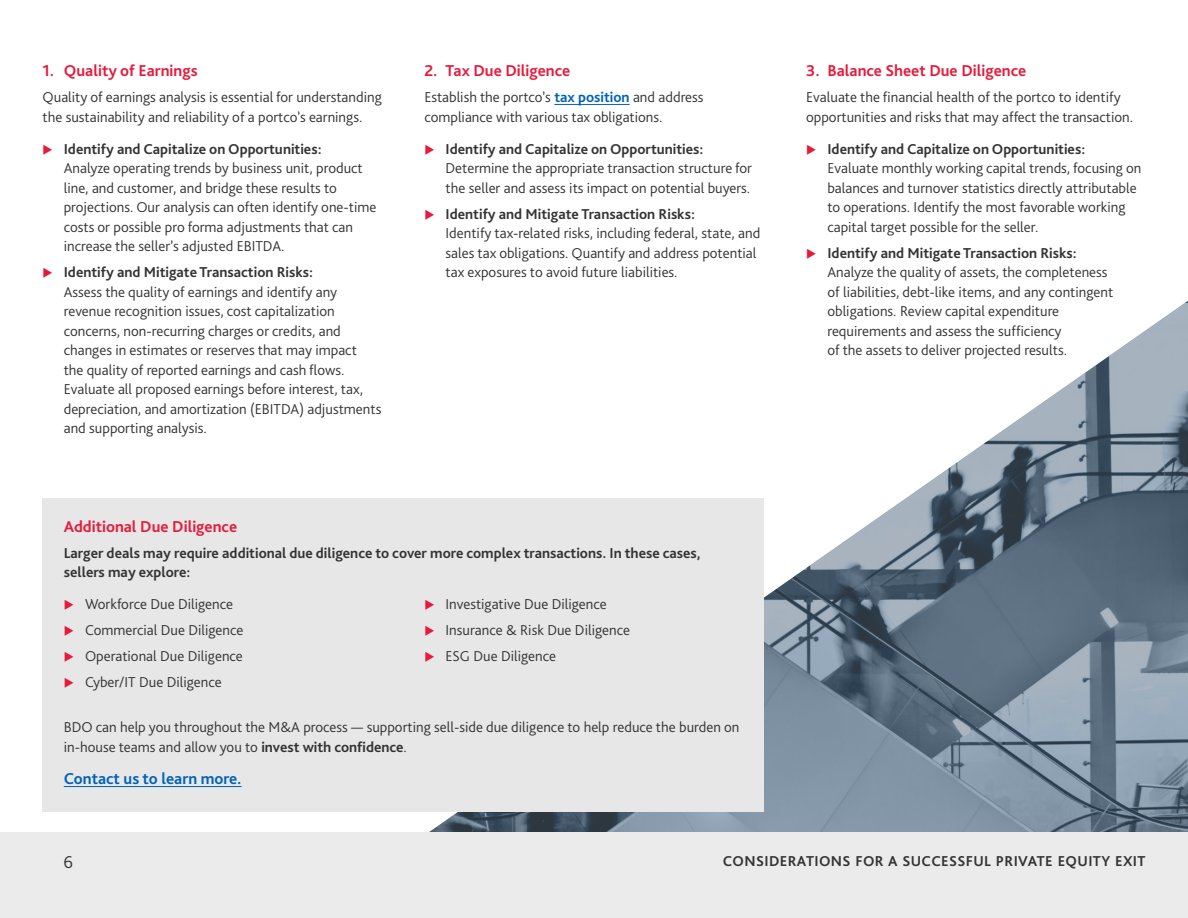
<style>
.page{position:relative;width:1188px;height:918px;background:#fff}
.page>*{position:absolute;margin:0;border:0;box-sizing:border-box;transform-origin:0 0}
.t1{font:300 18px "Bliss Pro";color:#333}
.t2{font:700 16.5px "Bliss Pro";color:#e81a3b}
.t3{font:700 16.5px "Bliss Pro";color:#0062b8}
.t4{font:300 15px/19.5px "Bliss Pro";color:#333}
.t5{font:700 15px/19.5px "Bliss Pro";color:#333}
.t6{font:700 15px "Bliss Pro";letter-spacing:.025em;color:#333}
.s1{font-weight:700;color:#0062b8}
.s2{font-weight:700}
</style>
<div class="page">
<img style="left:424px;top:301px;width:764px;height:532px">
<div style="left:43px;top:498px;width:721px;height:314px;background:#e7e7e7"></div>
<hr style="left:64px;top:786px;width:178px;height:1px;background:#0062b8">
<hr style="left:554px;top:104px;width:76px;height:1px;background:#0062b8">
<div style="left:0;top:833px;width:1188px;height:85px;background:#ebebeb"></div>
<p class="t2" style="left:43px;top:61px;width:157px">1. Quality of Earnings</p>
<p class="t4" style="left:43px;top:87px;width:341px">Quality of earnings analysis is essential for understanding the sustainability and reliability of a portco’s earnings.</p>
<p class="t5" style="left:64px;top:139px;width:259px">Identify and Capitalize on Opportunities:</p>
<p class="t4" style="left:64px;top:158px;width:314px">Analyze operating trends by business unit, product line, and customer, and bridge these results to projections. Our analysis can often identify one-time costs or possible pro forma adjustments that can increase the seller’s adjusted EBITDA.</p>
<p class="t5" style="left:64px;top:262px;width:251px">Identify and Mitigate Transaction Risks:</p>
<p class="t4" style="left:64px;top:282px;width:319px">Assess the quality of earnings and identify any revenue recognition issues, cost capitalization concerns, non-recurring charges or credits, and changes in estimates or reserves that may impact<br>the quality of reported earnings and cash flows.<br>Evaluate all proposed earnings before interest, tax, depreciation, and amortization (EBITDA) adjustments and supporting analysis.</p>
<p class="t2" style="left:424px;top:61px;width:147px">2. Tax Due Diligence</p>
<p class="t4" style="left:424px;top:87px;width:281px">Establish the portco’s <span class="s1">tax position</span> and address compliance with various tax obligations.</p>
<p class="t5" style="left:446px;top:139px;width:259px">Identify and Capitalize on Opportunities:</p>
<p class="t4" style="left:446px;top:158px;width:308px">Determine the appropriate transaction structure for the seller and assess its impact on potential buyers.</p>
<p class="t5" style="left:446px;top:204px;width:251px">Identify and Mitigate Transaction Risks:</p>
<p class="t4" style="left:446px;top:223px;width:316px">Identify tax-related risks, including federal, state, and sales tax obligations. Quantify and address potential tax exposures to avoid future liabilities.</p>
<p class="t2" style="left:64px;top:516px;width:175px">Additional Due Diligence</p>
<p class="t5" style="left:64px;top:542px;width:639px">Larger deals may require additional due diligence to cover more complex transactions. In these cases, sellers may explore:</p>
<p class="t4" style="left:85px;top:591px;width:160px;line-height:26px">Workforce Due Diligence<br>Commercial Due Diligence<br>Operational Due Diligence<br>Cyber/IT Due Diligence</p>
<p class="t4" style="left:446px;top:591px;width:186px;line-height:26px">Investigative Due Diligence<br>Insurance &amp; Risk Due Diligence<br>ESG Due Diligence</p>
<p class="t4" style="left:64px;top:717px;width:677px">BDO can help you throughout the M&amp;A process — supporting sell-side due diligence to help reduce the burden on in-house teams and allow you to <span class="s2">invest with confidence</span>.</p>
<p class="t3" style="left:64px;top:768px;width:179px">Contact us to learn more.</p>
<p class="t2" style="left:806px;top:61px;width:222px">3. Balance Sheet Due Diligence</p>
<p class="t4" style="left:806px;top:87px;width:328px">Evaluate the financial health of the portco to identify opportunities and risks that may affect the transaction.</p>
<p class="t5" style="left:827px;top:139px;width:259px">Identify and Capitalize on Opportunities:</p>
<p class="t4" style="left:827px;top:158px;width:315px">Evaluate monthly working capital trends, focusing on balances and turnover statistics directly attributable to operations. Identify the most favorable working capital target possible for the seller.</p>
<p class="t5" style="left:827px;top:243px;width:251px">Identify and Mitigate Transaction Risks:</p>
<p class="t4" style="left:827px;top:262px;width:287px">Analyze the quality of assets, the completeness of liabilities, debt-like items, and any contingent obligations. Review capital expenditure requirements and assess the sufficiency<br>of the assets to deliver projected results.</p>
<p class="t1" style="left:64px;top:851px;width:11px">6</p>
<p class="t6" style="left:723px;top:851px;width:424px">CONSIDERATIONS FOR A SUCCESSFUL PRIVATE EQUITY EXIT</p>
</div>
